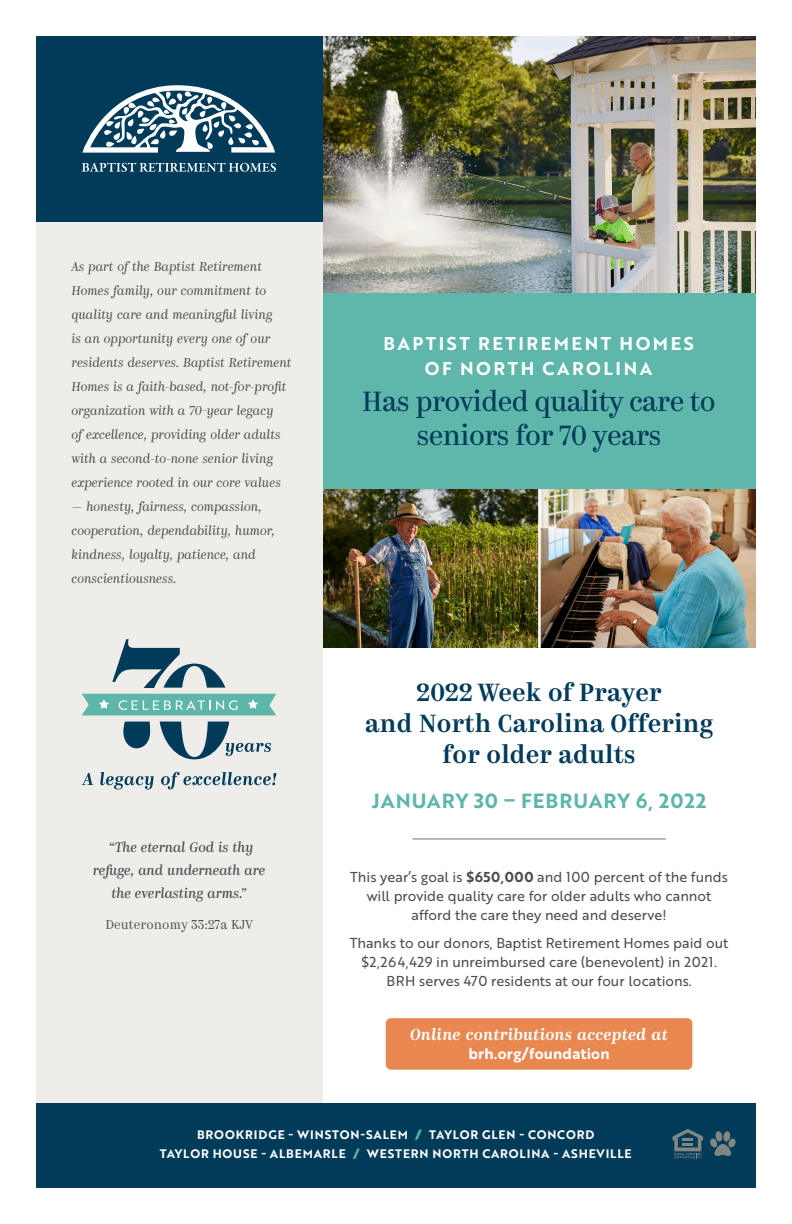
<style>
.page{position:relative;width:792px;height:1224px;background:#fff}
.page>*{position:absolute;margin:0;border:0;box-sizing:border-box;transform-origin:0 0}
.t1{font:28px/33.6px "Kazimir";letter-spacing:-.02em;color:#003b5a;text-align:center}
.t2{font:500 25px/31px "Kazimir";letter-spacing:.01em;color:#003b5a;text-align:center}
.t3{font:20px "Brother 1816 Bold";letter-spacing:.05em;color:#5eb6aa}
.t4{font:18px/25px "Brother 1816 Bold";letter-spacing:.14em;color:#fff;text-align:center}
.t5{font:italic 500 16px "Kazimir";letter-spacing:.01em;color:#fff}
.t6{font:15px "Brother 1816 Bold";letter-spacing:.01em;color:#fff}
.t7{font:14px/19px "Brother 1816 Regular";color:#4b4c4d;text-align:center}
.t8{font:italic 14px/22.8px "Kazimir";letter-spacing:-.01em;color:#4b4c4d;text-align:center}
.t9{font:italic 300 13px/24px "Kazimir";color:#4b4c4d}
.t10{font:300 13px "Kazimir";letter-spacing:.01em;color:#4b4c4d}
.t11{font:12px "Brother 1816 Bold";letter-spacing:.07em;color:#fff}
.s1{font-family:"Brother 1816 Bold"}
.s2{font-family:"Brother 1816 Black";color:#5eb6aa}
</style>
<div class="page">
<img style="left:322px;top:36px;width:434px;height:257px">
<img style="left:322px;top:489px;width:216px;height:159px">
<img style="left:541px;top:489px;width:215px;height:159px">
<div style="left:304px;top:293px;width:452px;height:196px;background:#5fb6ab"></div>
<hr style="left:413px;top:838px;width:252px;height:2px;background:#ad9f92">
<div style="left:386px;top:1018px;width:306px;height:52px;background:#e98750;border-radius:5px"></div>
<div style="left:36px;top:207px;width:286px;height:905px;background:#eeede9"></div>
<svg style="left:82px;top:639px;width:195px;height:120px"></svg>
<svg style="left:82px;top:773px;width:11px;height:12px"></svg>
<svg style="left:100px;top:772px;width:54px;height:18px"></svg>
<svg style="left:161px;top:772px;width:115px;height:17px"></svg>
<div style="left:36px;top:36px;width:286px;height:185px;background:#003b5a"></div>
<svg style="left:82px;top:85px;width:193px;height:68px"></svg>
<svg style="left:82px;top:163px;width:194px;height:9px"></svg>
<div style="left:36px;top:1103px;width:720px;height:85px;background:#003b5a"></div>
<svg style="left:673px;top:1129px;width:30px;height:29px"></svg>
<svg style="left:710px;top:1131px;width:26px;height:25px"></svg>
<p class="t9" style="left:71px;top:255px;width:222px">As part of the Baptist Retirement Homes family, our commitment to quality care and meaningful living<br>is an opportunity every one of our residents deserves. Baptist Retirement Homes is a faith-based, not-for-profit organization with a 70-year legacy<br>of excellence, providing older adults with a second-to-none senior living experience rooted in our core values</p>
<p class="t9" style="left:71px;top:495px;width:205px">— honesty, fairness, compassion, cooperation, dependability, humor, kindness, loyalty, patience, and conscientiousness.</p>
<p class="t8" style="left:93px;top:836px;width:174px">“The eternal God is thy refuge, and underneath are the everlasting arms.”</p>
<p class="t10" style="left:105px;top:917px;width:149px">Deuteronomy 33:27a KJV</p>
<p class="t4" style="left:383px;top:330px;width:312px">BAPTIST RETIREMENT HOMES<br>OF NORTH CAROLINA</p>
<p class="t1" style="left:362px;top:386px;width:355px">Has provided quality care to seniors for 70 years</p>
<p class="t2" style="left:365px;top:678px;width:350px">2022 Week of Prayer<br>and North Carolina Offering for older adults</p>
<p class="t3" style="left:372px;top:786px;width:336px">JANUARY 30 – FEBRUARY 6, 2022</p>
<p class="t7" style="left:350px;top:867px;width:379px">This year’s goal is <span class="s1">$650,000</span> and 100 percent of the funds will provide quality care for older adults who cannot afford the care they need and deserve!</p>
<p class="t7" style="left:350px;top:933px;width:380px">Thanks to our donors, Baptist Retirement Homes paid out $2,264,429 in unreimbursed care (benevolent) in 2021.<br>BRH serves 470 residents at our four locations.</p>
<p class="t5" style="left:410px;top:1024px;width:260px">Online contributions accepted at</p>
<p class="t6" style="left:469px;top:1042px;width:143px">brh.org/foundation</p>
<p class="t11" style="left:197px;top:1125px;width:399px">BROOKRIDGE - WINSTON-SALEM <span class="s2">/</span> TAYLOR GLEN - CONCORD</p>
<p class="t11" style="left:160px;top:1144px;width:473px">TAYLOR HOUSE - ALBEMARLE <span class="s2">/</span> WESTERN NORTH CAROLINA - ASHEVILLE</p>
</div>
